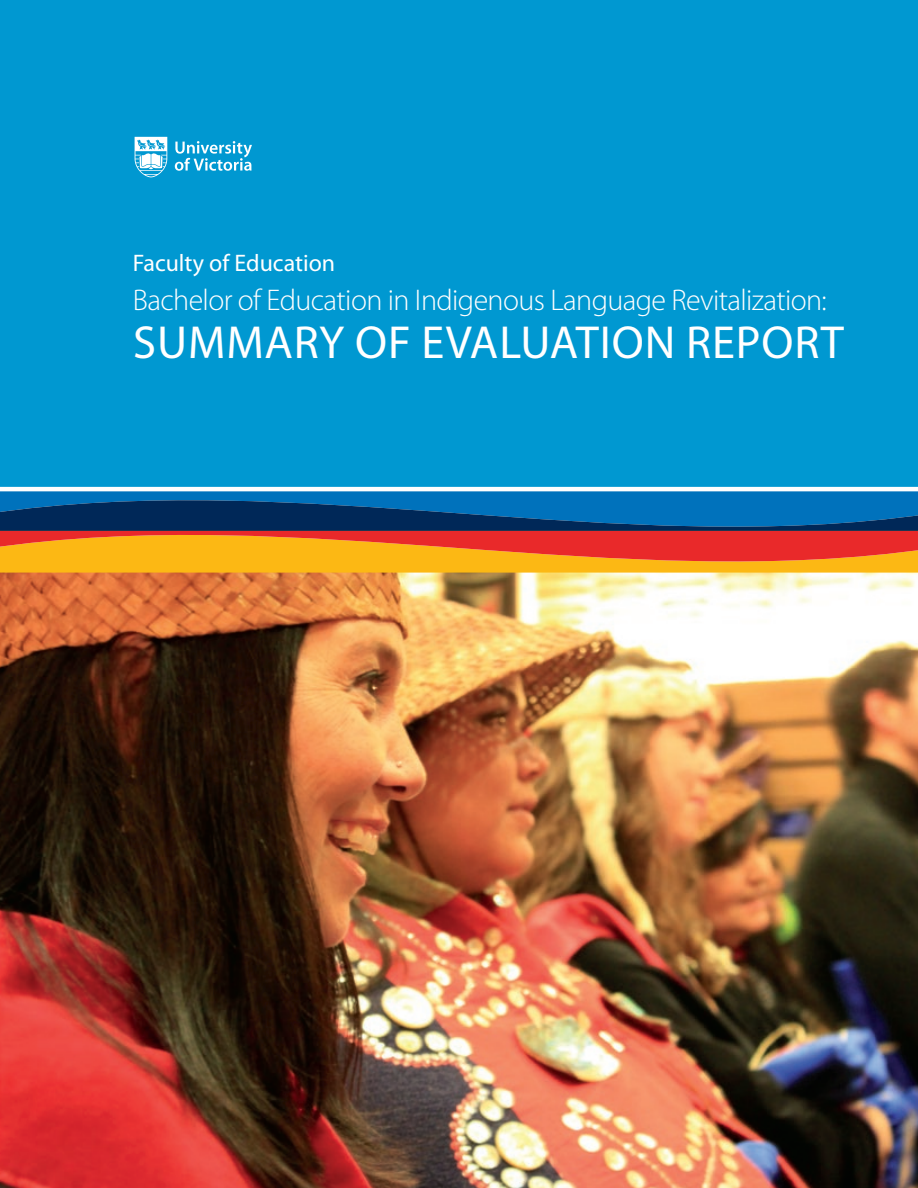
<style>
.page{position:relative;width:918px;height:1188px;background:#fff}
.page>*{position:absolute;margin:0;border:0;box-sizing:border-box;transform-origin:0 0}
.t1{font:46.5px "Myriad Pro";letter-spacing:.02em;color:#fff}
.t2{font:300 30px "Myriad Pro";letter-spacing:-.02em;color:#fff}
.t3{font:24px "Myriad Pro";color:#fff}
</style>
<div class="page">
<img style="left:0;top:573px;width:918px;height:615px">
<div style="left:0;top:0;width:918px;height:489px;background:#0098d1"></div>
<svg style="left:0;top:491px;width:918px;height:11px;background:#0975bc"></svg>
<svg style="left:0;top:502px;width:918px;height:71px;background:#916746"></svg>
<svg style="left:135px;top:137px;width:32px;height:40px"></svg>
<svg style="left:175px;top:141px;width:77px;height:30px"></svg>
<hr style="left:0;top:487px;width:918px;height:4px;background:#fff">
<p class="t3" style="left:133px;top:248px;width:204px">Faculty of Education</p>
<p class="t2" style="left:133px;top:284px;width:696px">Bachelor of Education in Indigenous Language Revitalization:</p>
<p class="t1" style="left:133px;top:314px;width:712px">SUMMARY OF EVALUATION REPORT</p>
</div>
